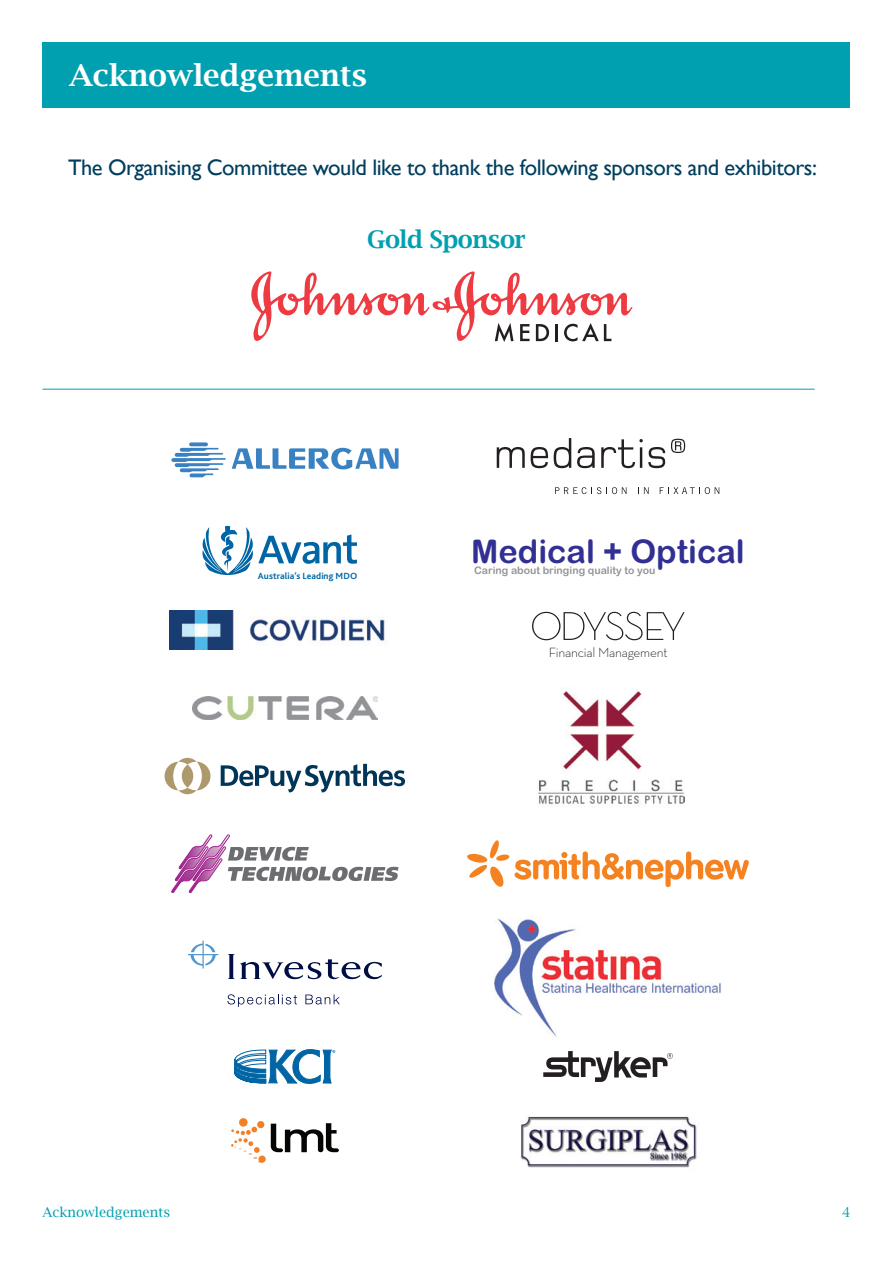
<style>
.page{position:relative;width:893px;height:1263px;background:#fff}
.page>*{position:absolute;margin:0;border:0;box-sizing:border-box;transform-origin:0 0}
.t1{font:32.7px "Arial Rounded MT Bold";color:#323092}
.t2{font:600 30px "Lucida Bright";color:#fff}
.t3{font:600 24.3px "Lucida Bright";letter-spacing:-.02em;color:#00a0b0}
.t4{font:22.5px "Gill Sans";letter-spacing:-.02em;color:#003e5e}
.t5{font:300 13.5px "Neutra Text";letter-spacing:-.02em;color:#231f20}
.t6{font:13.5px "Lucida Bright";color:#00a0b0}
.t7{font:10.5px "Arial Rounded MT Bold";color:#939598}
.t8{font:700 9.45px "Bliss 2";letter-spacing:.005em;color:#0065a4}
</style>
<div class="page">
<div style="left:43px;top:43px;width:807px;height:65px;background:#00a0b0"></div>
<hr style="left:43px;top:389px;width:772px;height:1px;background:#00a0b0">
<svg style="left:251px;top:271px;width:381px;height:71px"></svg>
<svg style="left:202px;top:525px;width:155px;height:50px"></svg>
<svg style="left:532px;top:612px;width:153px;height:28px"></svg>
<img style="left:170px;top:611px;width:215px;height:38px">
<svg style="left:671px;top:439px;width:14px;height:14px"></svg>
<svg style="left:497px;top:447px;width:28px;height:21px"></svg>
<svg style="left:531px;top:447px;width:17px;height:21px"></svg>
<svg style="left:554px;top:438px;width:17px;height:30px"></svg>
<svg style="left:577px;top:447px;width:18px;height:21px"></svg>
<svg style="left:601px;top:439px;width:64px;height:29px"></svg>
<svg style="left:555px;top:487px;width:71px;height:7px"></svg>
<svg style="left:638px;top:487px;width:11px;height:7px"></svg>
<svg style="left:660px;top:487px;width:59px;height:7px"></svg>
<svg style="left:171px;top:442px;width:55px;height:35px"></svg>
<svg style="left:232px;top:448px;width:167px;height:21px"></svg>
<img style="left:538px;top:691px;width:146px;height:113px">
<img style="left:193px;top:696px;width:184px;height:24px">
<svg style="left:221px;top:764px;width:184px;height:28px"></svg>
<svg style="left:165px;top:757px;width:45px;height:38px"></svg>
<svg style="left:467px;top:840px;width:42px;height:47px"></svg>
<svg style="left:515px;top:851px;width:234px;height:36px"></svg>
<svg style="left:171px;top:834px;width:228px;height:59px"></svg>
<img style="left:494px;top:919px;width:227px;height:118px">
<svg style="left:228px;top:954px;width:154px;height:25px"></svg>
<svg style="left:188px;top:941px;width:30px;height:27px"></svg>
<svg style="left:227px;top:994px;width:70px;height:12px"></svg>
<svg style="left:305px;top:994px;width:35px;height:10px"></svg>
<svg style="left:543px;top:1051px;width:130px;height:31px"></svg>
<svg style="left:235px;top:1049px;width:100px;height:34px"></svg>
<div style="left:257px;top:1121px;width:7px;height:7px;background:#f48026;border-radius:50%"></div>
<svg style="left:231px;top:1127px;width:33px;height:36px"></svg>
<div style="left:239px;top:1118px;width:9px;height:9px;background:#f48026;border-radius:50%"></div>
<svg style="left:271px;top:1123px;width:68px;height:29px"></svg>
<img style="left:521px;top:1116px;width:176px;height:52px">
<p class="t2" style="left:69px;top:58px;width:300px">Acknowledgements</p>
<p class="t4" style="left:68px;top:154px;width:750px">The Organising Committee would like to thank the following sponsors and exhibitors:</p>
<p class="t3" style="left:367px;top:226px;width:160px">Gold Sponsor</p>
<p class="t8" style="left:258px;top:570px;width:101px">Australia’s Leading MDO</p>
<p class="t1" style="left:471px;top:532px;width:275px">Medical + Optical</p>
<p class="t7" style="left:474px;top:564px;width:183px">Caring about bringing quality to you</p>
<p class="t5" style="left:549px;top:644px;width:120px">Financial Management</p>
<p class="t6" style="left:43px;top:1204px;width:129px">Acknowledgements</p>
<p class="t6" style="left:842px;top:1204px;width:10px">4</p>
</div>
